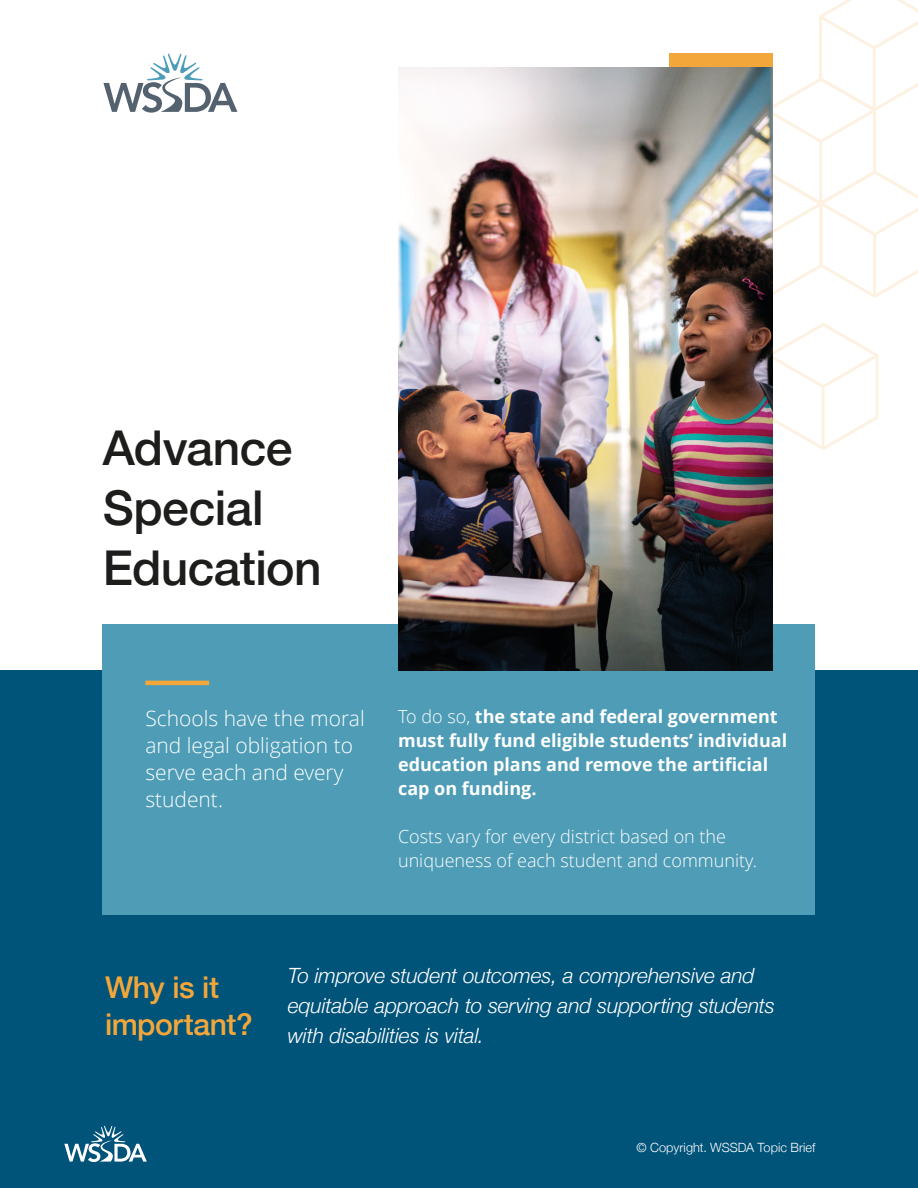
<style>
.page{position:relative;width:918px;height:1188px;background:#fff}
.page>*{position:absolute;margin:0;border:0;box-sizing:border-box;transform-origin:0 0}
.Headline_40_44_Left{font:500 48px/60px "Helvetica Neue";letter-spacing:-.01em;color:#1d1d1b}
.Headline_27_31_Left{font:500 30px/37.5px "Helvetica Neue";letter-spacing:-.015em;color:#f3a73b}
.Headline_17_25_Left{font:italic 300 21px/30px "Helvetica Neue";letter-spacing:-.01em;color:#fff}
.t1{font:300 21px/27px "Open Sans";color:#fff}
.t2{font:700 18px/24px "Open Sans";color:#fff}
.t3{font:300 18px/24px "Open Sans";color:#fff}
.Copy_Text_08_14_Left{font:300 12.75px "Helvetica Neue";letter-spacing:.005em;color:#fff}
.s1{font-weight:300}
</style>
<div class="page">
<svg style="left:658px;top:0;width:260px;height:450px"></svg>
<div style="left:0;top:671px;width:918px;height:517px;background:#005379"></div>
<div style="left:103px;top:624px;width:712px;height:291px;background:#4e9cb6"></div>
<img style="left:398px;top:68px;width:375px;height:603px">
<hr style="left:145px;top:681px;width:64px;height:4px;background:#f3a73b">
<svg style="left:103px;top:53px;width:134px;height:60px"></svg>
<svg style="left:64px;top:1126px;width:83px;height:36px"></svg>
<p class="Headline_40_44_Left" style="left:103px;top:414px;width:220px">Advance<br>Special<br>Education</p>
<p class="t1" style="left:145px;top:704px;width:221px">Schools have the moral and legal obligation to serve each and every student.</p>
<p class="t2" style="left:398px;top:704px;width:391px"><span class="s1">To do so,</span> the state and federal government must fully fund eligible students’ individual education plans and remove the artificial cap on funding.</p>
<p class="t3" style="left:398px;top:824px;width:360px">Costs vary for every district based on the uniqueness of each student and community.</p>
<p class="Headline_27_31_Left" style="left:105px;top:966px;width:149px">Why is it important?</p>
<p class="Headline_17_25_Left" style="left:288px;top:959px;width:489px">To improve student outcomes, a comprehensive and equitable approach to serving and supporting students with disabilities is vital.</p>
<p class="Copy_Text_08_14_Left" style="left:637px;top:1138px;width:180px">© Copyright. WSSDA Topic Brief</p>
</div>
